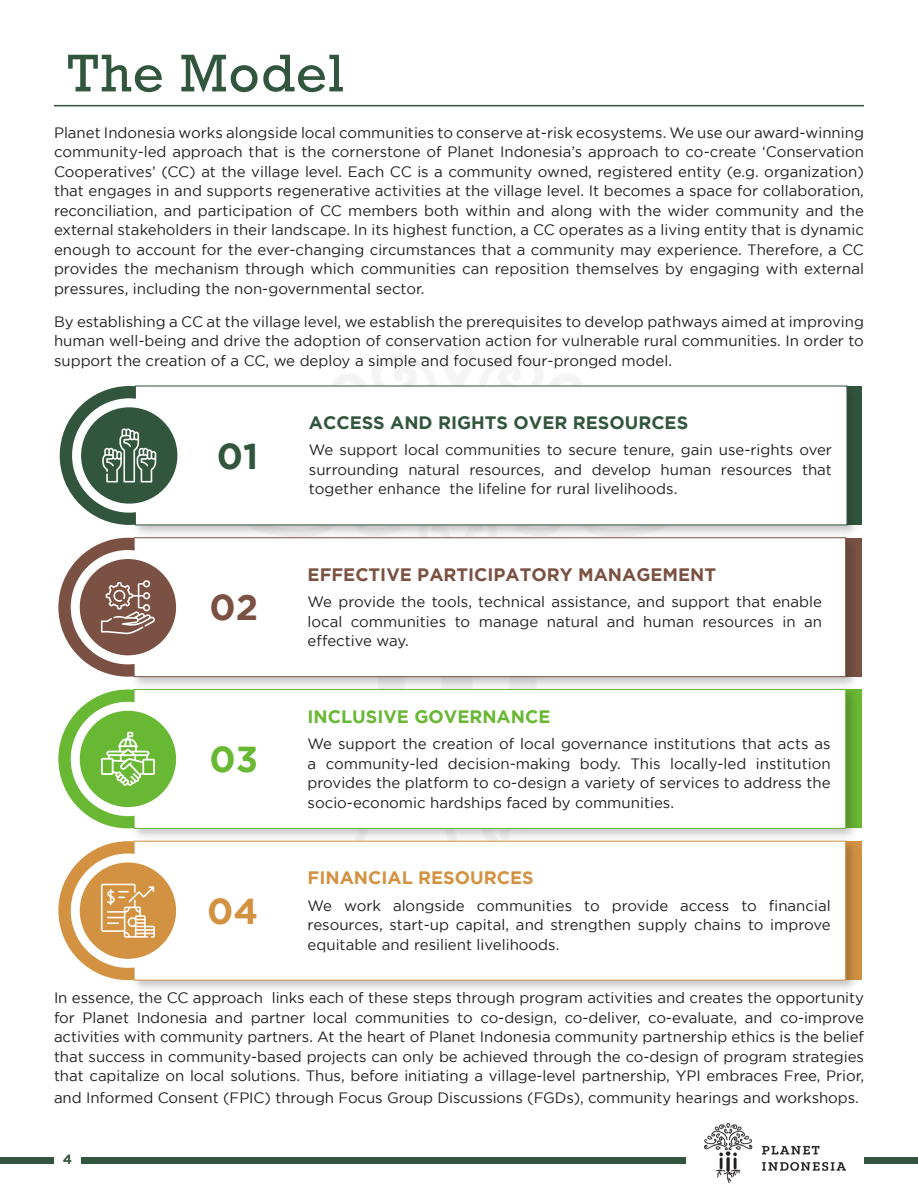
<style>
.page{position:relative;width:918px;height:1188px;background:#fff}
.page>*{position:absolute;margin:0;border:0;box-sizing:border-box;transform-origin:0 0}
.heading_01{font:54px "Rockwell";letter-spacing:.025em;color:#32563d}
.Icons{font:700 36px "Gotham";color:#32563d}
.Icons-2{font:700 36px "Gotham";color:#d39242}
.Icons-3{font:700 36px "Gotham";color:#7b5143}
.Icons-4{font:700 36px "Gotham";color:#69b834}
.Heading{font:700 18px "Gotham";color:#7b5143}
.Heading-2{font:700 18px "Gotham";color:#32563d}
.Heading-3{font:700 18px "Gotham";color:#69b834}
.Heading-4{font:700 18px "Gotham";color:#d39242}
.Body{font:15px/19.5px "Gotham";color:#231f20;text-align:justify}
.t1{font:700 13.5px "Gotham";color:#32563d}
</style>
<div class="page">
<div style="left:0;top:1157px;width:918px;height:7px;background:#32563d"></div>
<div style="left:54px;top:1144px;width:27px;height:31px;background:#fff"></div>
<div style="left:686px;top:1123px;width:178px;height:59px;background:#fff"></div>
<img style="left:705px;top:1123px;width:141px;height:59px">
<hr style="left:54px;top:105px;width:810px;height:1px;background:#32563d">
<div style="left:847px;top:386px;width:15px;height:139px;background:#32563d"></div>
<div style="left:60px;top:386px;width:139px;height:139px;background:#32563d;border-radius:50%"></div>
<div style="left:132px;top:382px;width:729px;height:156px;background:#231f20;opacity:.26"></div>
<div style="left:135px;top:386px;width:712px;height:139px;background:#fff"></div>
<svg style="left:77px;top:403px;width:105px;height:105px"></svg>
<div style="left:72px;top:398px;width:114px;height:115px;border:9px solid #fff;border-radius:50%"></div>
<svg style="left:102px;top:428px;width:54px;height:54px"></svg>
<div style="left:846px;top:841px;width:16px;height:139px;background:#d39242"></div>
<svg style="left:58px;top:841px;width:140px;height:139px;background:#d89f58"></svg>
<div style="left:130px;top:837px;width:729px;height:156px;background:#231f20;opacity:.26"></div>
<div style="left:134px;top:841px;width:712px;height:140px;background:#fff;border:1px solid #d39242"></div>
<svg style="left:75px;top:858px;width:106px;height:105px;background:#d9a25f"></svg>
<div style="left:71px;top:854px;width:114px;height:114px;border:9px solid #fff;border-radius:50%"></div>
<svg style="left:101px;top:884px;width:54px;height:54px;background:#deae72"></svg>
<div style="left:846px;top:538px;width:16px;height:139px;background:#7b5143"></div>
<svg style="left:58px;top:538px;width:140px;height:139px;background:#8a6559"></svg>
<div style="left:130px;top:534px;width:729px;height:156px;background:#231f20;opacity:.26"></div>
<div style="left:134px;top:537px;width:712px;height:140px;background:#fff;border:1px solid #7b5143"></div>
<svg style="left:75px;top:555px;width:106px;height:105px;background:#8f6b5f"></svg>
<div style="left:71px;top:550px;width:114px;height:114px;border:9px solid #fff;border-radius:50%"></div>
<svg style="left:101px;top:580px;width:54px;height:54px;background:#98776c"></svg>
<div style="left:846px;top:689px;width:16px;height:139px;background:#69b834"></div>
<svg style="left:58px;top:689px;width:140px;height:139px;background:#7ac04c"></svg>
<div style="left:130px;top:686px;width:729px;height:156px;background:#231f20;opacity:.26"></div>
<div style="left:134px;top:689px;width:712px;height:140px;background:#fff;border:1px solid #69b834"></div>
<svg style="left:75px;top:706px;width:106px;height:106px;background:#80c353"></svg>
<div style="left:71px;top:702px;width:114px;height:114px;border:9px solid #fff;border-radius:50%"></div>
<svg style="left:101px;top:732px;width:54px;height:54px"></svg>
<p class="heading_01" style="left:68px;top:42px;width:278px">The Model</p>
<p class="Body" style="left:54px;top:123px;width:812px">Planet Indonesia works alongside local communities to conserve at-risk ecosystems. We use our award-winning community-led approach that is the cornerstone of Planet Indonesia’s approach to co-create ‘Conservation Cooperatives’ (CC) at the village level. Each CC is a community owned, registered entity (e.g. organization) that engages in and supports regenerative activities at the village level. It becomes a space for collaboration, reconciliation, and participation of CC members both within and along with the wider community and the external stakeholders in their landscape. In its highest function, a CC operates as a living entity that is dynamic enough to account for the ever-changing circumstances that a community may experience. Therefore, a CC provides the mechanism through which communities can reposition themselves by engaging with external pressures, including the non-governmental sector.</p>
<p class="Body" style="left:54px;top:312px;width:812px">By establishing a CC at the village level, we establish the prerequisites to develop pathways aimed at improving human well-being and drive the adoption of conservation action for vulnerable rural communities. In order to support the creation of a CC, we deploy a simple and focused four-pronged model.</p>
<p class="Icons" style="left:217px;top:435px;width:43px">01</p>
<p class="Icons-3" style="left:209px;top:587px;width:50px">02</p>
<p class="Icons-4" style="left:210px;top:739px;width:50px">03</p>
<p class="Icons-2" style="left:207px;top:890px;width:53px">04</p>
<p class="Heading-2" style="left:309px;top:412px;width:381px">ACCESS AND RIGHTS OVER RESOURCES</p>
<p class="Body" style="left:309px;top:440px;width:525px">We support local communities to secure tenure, gain use-rights over surrounding natural resources, and develop human resources that together enhance the lifeline for rural livelihoods.</p>
<p class="Heading" style="left:308px;top:564px;width:410px">EFFECTIVE PARTICIPATORY MANAGEMENT</p>
<p class="Body" style="left:308px;top:592px;width:516px">We provide the tools, technical assistance, and support that enable local communities to manage natural and human resources in an effective way.</p>
<p class="Heading-3" style="left:308px;top:706px;width:244px">INCLUSIVE GOVERNANCE</p>
<p class="Body" style="left:308px;top:734px;width:525px">We support the creation of local governance institutions that acts as a community-led decision-making body. This locally-led institution provides the platform to co-design a variety of services to address the socio-economic hardships faced by communities.</p>
<p class="Heading-4" style="left:308px;top:868px;width:227px">FINANCIAL RESOURCES</p>
<p class="Body" style="left:308px;top:895px;width:525px">We work alongside communities to provide access to financial resources, start-up capital, and strengthen supply chains to improve equitable and resilient livelihoods.</p>
<p class="Body" style="left:54px;top:988px;width:812px">In essence, the CC approach links each of these steps through program activities and creates the opportunity for Planet Indonesia and partner local communities to co-design, co-deliver, co-evaluate, and co-improve activities with community partners. At the heart of Planet Indonesia community partnership ethics is the belief that success in community-based projects can only be achieved through the co-design of program strategies that capitalize on local solutions. Thus, before initiating a village-level partnership, YPI embraces Free, Prior,</p>
<p class="Body" style="left:54px;top:1088px;width:806px">and Informed Consent (FPIC) through Focus Group Discussions (FGDs), community hearings and workshops.</p>
<p class="t1" style="left:63px;top:1152px;width:11px">4</p>
</div>
